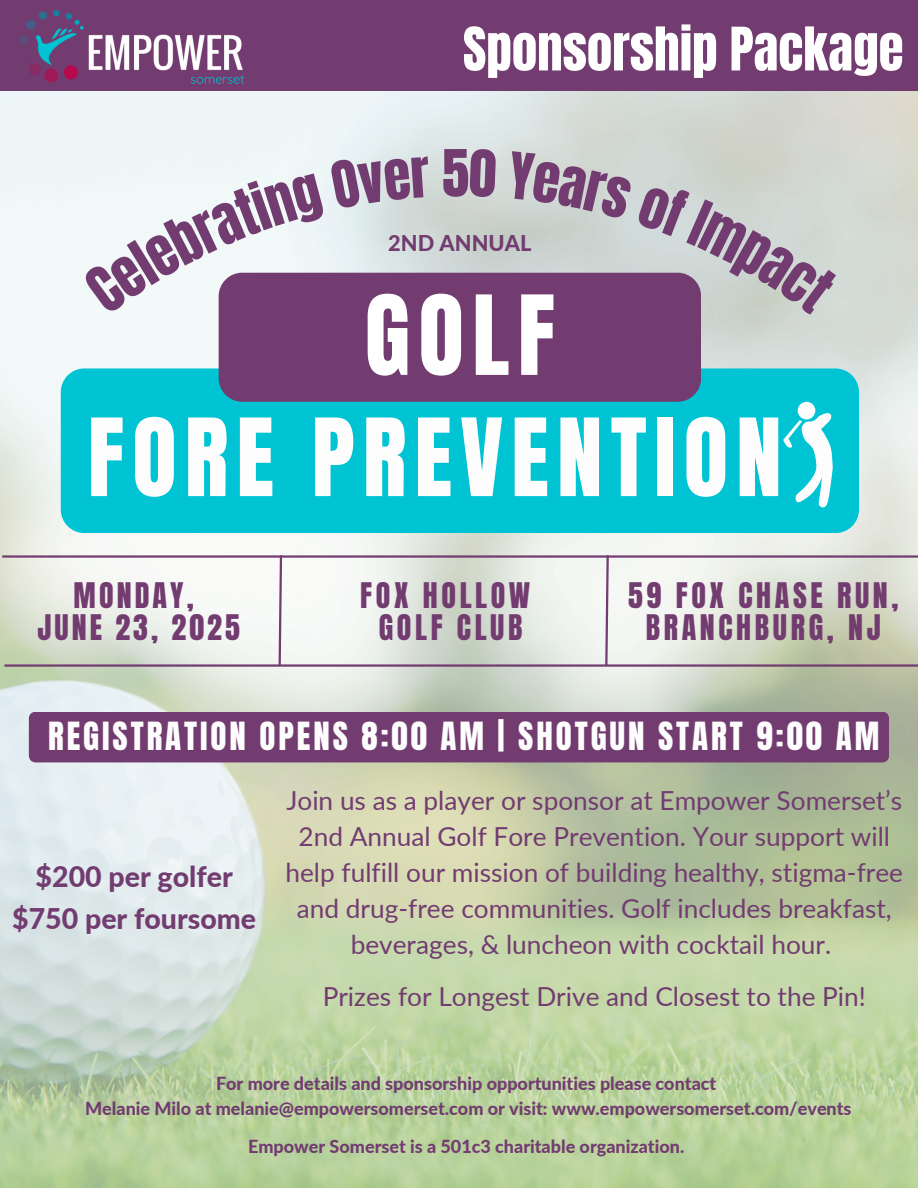
<style>
.page{position:relative;width:918px;height:1188px;background:#fff}
.page>*{position:absolute;margin:0;border:0;box-sizing:border-box;transform-origin:0 0}
.t1{font:93.75px "Anton";color:#fff}
.t2{font:91.5px "Anton";letter-spacing:.09em;color:#fdfdfd}
.t3{font:54.75px "Anton";color:#723c70}
.t4{font:51px "Anton";color:#fff}
.t5{font:33px "Anton";letter-spacing:.09em;color:#fdfdfd}
.t6{font:30px/31.5px "Anton";letter-spacing:.12em;color:#723c70;text-align:center}
.t7{font:800 28.5px/41.7px "Lato";color:#723c70;text-align:center}
.t8{font:26.25px/36px "Lato";color:#723c70;text-align:center}
.t9{font:800 21.75px "Lato";color:#723c70}
.t10{font:800 18px/24.5px "Lato";color:#723c70;text-align:center}
</style>
<div class="page">
<img style="left:0;top:91px;width:918px;height:1097px">
<div style="left:29px;top:712px;width:860px;height:50px;background:#723c70"></div>
<svg style="left:604px;top:553px;width:6px;height:115px"></svg>
<hr style="left:4px;top:664px;width:914px;height:3px;background:#723c70">
<svg style="left:277px;top:553px;width:6px;height:115px"></svg>
<hr style="left:2px;top:555px;width:916px;height:3px;background:#723c70">
<div style="left:61px;top:368px;width:798px;height:165px;background:#00c4d3"></div>
<div style="left:219px;top:273px;width:482px;height:129px;background:#723c70;border-radius:24px"></div>
<svg style="left:783px;top:413px;width:50px;height:96px"></svg>
<div style="left:798px;top:402px;width:17px;height:17px;background:#fdfdfd;border-radius:50%"></div>
<div style="left:0;top:0;width:918px;height:91px;background:#723c70"></div>
<img style="left:19px;top:10px;width:225px;height:74px">
<svg style="left:81px;top:156px;width:349px;height:159px"></svg>
<svg style="left:469px;top:148px;width:27px;height:49px"></svg>
<svg style="left:507px;top:150px;width:332px;height:165px;background:#c1bfc3"></svg>
<h3 class="t4" style="left:463px;top:12px;width:442px">Sponsorship Package</h3>
<p class="t3" style="left:442px;top:134px;width:29px">5</p>
<p class="t9" style="left:388px;top:229px;width:145px">2ND ANNUAL</p>
<p class="t1" style="left:365px;top:268px;width:192px">GOLF</p>
<h1 class="t2" style="left:88px;top:392px;width:696px">FORE PREVENTION</h1>
<h2 class="t6" style="left:37px;top:580px;width:204px">MONDAY,<br>JUNE 23, 2025</h2>
<p class="t6" style="left:360px;top:580px;width:172px">FOX HOLLOW<br>GOLF CLUB</p>
<h3 class="t6" style="left:628px;top:580px;width:272px">59 FOX CHASE RUN,<br>BRANCHBURG, NJ</h3>
<p class="t5" style="left:48px;top:712px;width:833px">REGISTRATION OPENS 8:00 AM | SHOTGUN START 9:00 AM</p>
<p class="t7" style="left:12px;top:855px;width:245px">$200 per golfer $750 per foursome</p>
<p class="t8" style="left:286px;top:782px;width:619px">Join us as a player or sponsor at Empower Somerset’s 2nd Annual Golf Fore Prevention. Your support will help fulfill our mission of building healthy, stigma-free and drug-free communities. Golf includes breakfast, beverages, &amp; luncheon with cocktail hour.</p>
<p class="t8" style="left:323px;top:978px;width:545px">Prizes for Longest Drive and Closest to the Pin!</p>
<p class="t10" style="left:85px;top:1071px;width:768px">For more details and sponsorship opportunities please contact<br>Melanie Milo at melanie@empowersomerset.com or visit: www.empowersomerset.com/events</p>
<p class="t10" style="left:248px;top:1134px;width:438px">Empower Somerset is a 501c3 charitable organization.</p>
</div>
